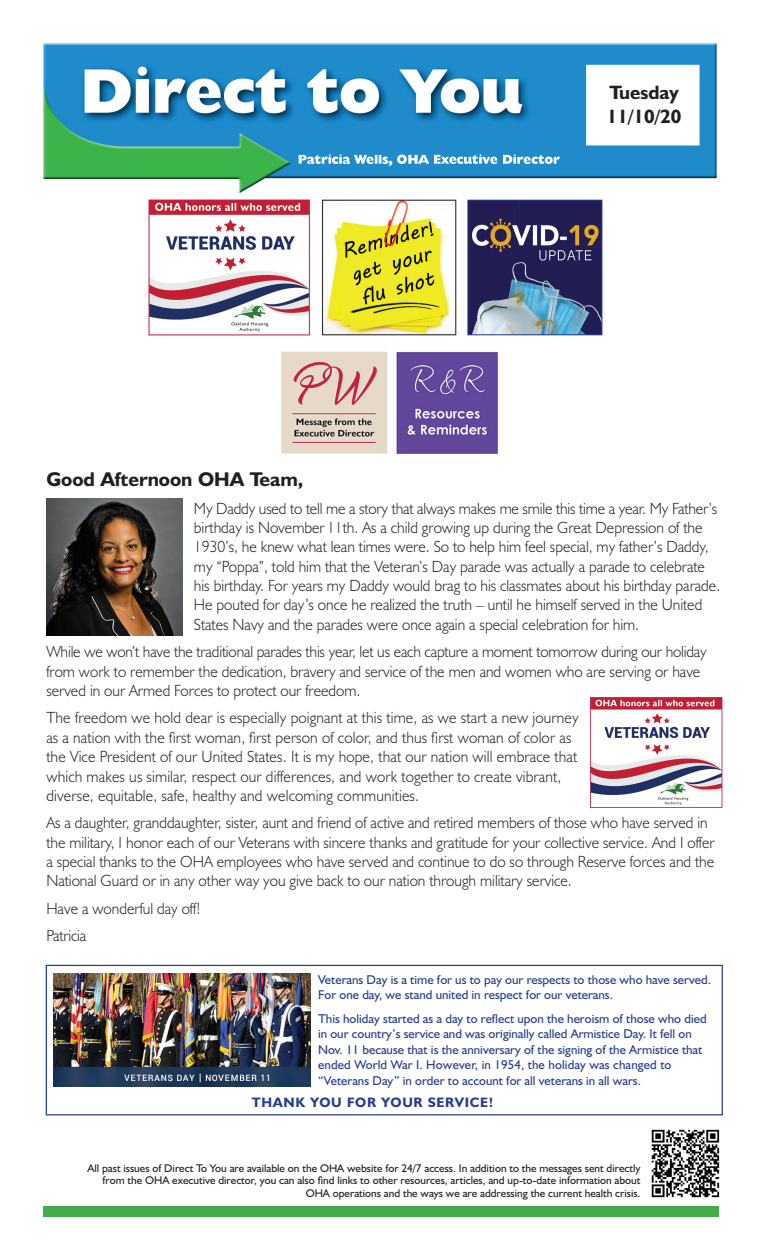
<style>
.page{position:relative;width:765px;height:1260px;background:#fff}
.page>*{position:absolute;margin:0;border:0;box-sizing:border-box;transform-origin:0 0}
.t1{font:700 20px "Humanist 521 BT";color:#231f20}
.t2{font:700 19.38px/23.2px "Humanist 521 BT";color:#231f20}
.t3{font:300 16.25px/19.4px "Humanist 521 BT";color:#231f20;scale:.96 1}
.t4{font:700 13.75px "Humanist 521 BT";letter-spacing:.05em;color:#253f8e}
.t5{font:12.88px/15.5px "Humanist 521 BT";color:#253f8e}
.t6{font:11.25px/12.5px "Humanist 521 BT";color:#231f20;text-align:right}
</style>
<div class="page">
<div style="left:46px;top:965px;width:677px;height:150px;border:1px solid #253f8e"></div>
<img style="left:43px;top:43px;width:674px;height:150px">
<div style="left:44px;top:1206px;width:675px;height:11px;background:#40ae49"></div>
<img style="left:651px;top:1129px;width:69px;height:69px">
<img style="left:148px;top:199px;width:455px;height:137px">
<img style="left:281px;top:351px;width:217px;height:103px">
<img style="left:46px;top:499px;width:137px;height:137px">
<img style="left:590px;top:697px;width:133px;height:111px">
<img style="left:53px;top:974px;width:257px;height:113px">
<p class="t2" style="left:607px;top:81px;width:76px">Tuesday<br>11/10/20</p>
<p class="t1" style="left:46px;top:467px;width:259px">Good Afternoon OHA Team,</p>
<p class="t3" style="left:194px;top:498px;width:550px">My Daddy used to tell me a story that always makes me smile this time a year. My Father’s birthday is November 11th. As a child growing up during the Great Depression of the 1930’s, he knew what lean times were. So to help him feel special, my father’s Daddy, my “Poppa”, told him that the Veteran’s Day parade was actually a parade to celebrate his birthday. For years my Daddy would brag to his classmates about his birthday parade.<br>He pouted for day’s once he realized the truth – until he himself served in the United States Navy and the parades were once again a special celebration for him.</p>
<p class="t3" style="left:46px;top:642px;width:690px">While we won’t have the traditional parades this year, let us each capture a moment tomorrow during our holiday from work to remember the dedication, bravery and service of the men and women who are serving or have served in our Armed Forces to protect our freedom.</p>
<p class="t3" style="left:46px;top:708px;width:556px">The freedom we hold dear is especially poignant at this time, as we start a new journey as a nation with the first woman, first person of color, and thus first woman of color as the Vice President of our United States. It is my hope, that our nation will embrace that which makes us similar, respect our differences, and work together to create vibrant, diverse, equitable, safe, healthy and welcoming communities.</p>
<p class="t3" style="left:46px;top:813px;width:698px">As a daughter, granddaughter, sister, aunt and friend of active and retired members of those who have served in the military, I honor each of our Veterans with sincere thanks and gratitude for your collective service. And I offer a special thanks to the OHA employees who have served and continue to do so through Reserve forces and the National Guard or in any other way you give back to our nation through military service.</p>
<p class="t3" style="left:46px;top:894px;width:162px;line-height:27.4px">Have a wonderful day off!<br>Patricia</p>
<p class="t5" style="left:318px;top:971px;width:394px">Veterans Day is a time for us to pay our respects to those who have served.<br>For one day, we stand united in respect for our veterans.</p>
<p class="t5" style="left:318px;top:1010px;width:390px">This holiday started as a day to reflect upon the heroism of those who died in our country’s service and was originally called Armistice Day. It fell on Nov. 11 because that is the anniversary of the signing of the Armistice that ended World War I. However, in 1954, the holiday was changed to “Veterans Day” in order to account for all veterans in all wars.</p>
<p class="t4" style="left:252px;top:1093px;width:243px">THANK YOU FOR YOUR SERVICE!</p>
<p class="t6" style="left:88px;top:1161px;width:554px">All past issues of Direct To You are available on the OHA website for 24/7 access. In addition to the messages sent directly from the OHA executive director, you can also find links to other resources, articles, and up-to-date information about<br>OHA operations and the ways we are addressing the current health crisis.</p>
</div>
